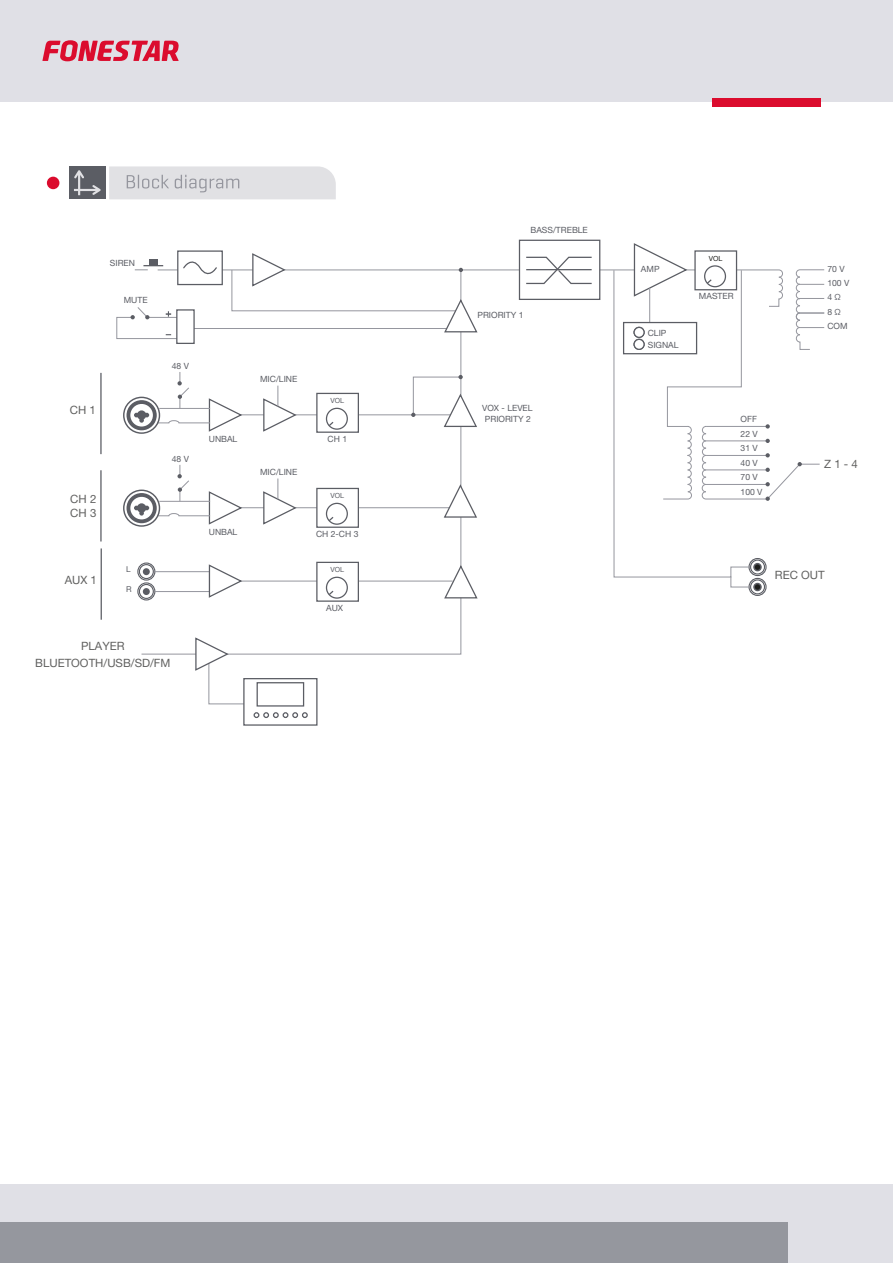
<style>
.page{position:relative;width:893px;height:1263px;background:#fff}
.page>*{position:absolute;margin:0;border:0;box-sizing:border-box;transform-origin:0 0}
.t1{font:11.4px/13.8px "Helvetica Neue LT Pro";color:#616160}
.t2{font:8.55px/14.5px "Helvetica Neue LT Pro";color:#5b5d64}
.t3{font:8.1px "Helvetica Neue LT Pro";color:#5b5d64}
.t4{font:7.05px "Helvetica Neue LT Pro";color:#5b5d64}
.t5{font:7.05px "Helvetica Neue LT Pro";color:#1e1e1c}
</style>
<div class="page">
<div style="left:0;top:0;width:893px;height:102px;background:#e0e0e6"></div>
<div style="left:712px;top:98px;width:108px;height:8px;background:#db0c2e"></div>
<svg style="left:42px;top:40px;width:137px;height:21px"></svg>
<div style="left:0;top:1185px;width:893px;height:78px;background:#e0e0e6"></div>
<div style="left:0;top:1222px;width:787px;height:41px;background:#95979e"></div>
<div style="left:69px;top:166px;width:37px;height:33px;background:#5b5d64"></div>
<svg style="left:109px;top:166px;width:227px;height:33px;background:#dddde0"></svg>
<svg style="left:74px;top:170px;width:27px;height:25px"></svg>
<div style="left:47px;top:177px;width:12px;height:12px;background:#db0b2d;border-radius:50%"></div>
<svg style="left:141px;top:599px;width:321px;height:56px"></svg>
<svg style="left:519px;top:240px;width:81px;height:2px"></svg>
<svg style="left:194px;top:636px;width:64px;height:69px"></svg>
<div style="left:243px;top:678px;width:74px;height:48px;background:#fff;border:1px solid #5b5d64"></div>
<div style="left:257px;top:682px;width:47px;height:24px;background:#fff;border:1px solid #5b5d64"></div>
<div style="left:316px;top:562px;width:43px;height:40px;background:#fff;border:1px solid #5b5d64"></div>
<div style="left:137px;top:582px;width:18px;height:18px;border:1px solid #5b5d64;border-radius:50%"></div>
<hr style="left:101px;top:548px;width:1px;height:72px;background:#5b5d64">
<hr style="left:100px;top:470px;width:2px;height:71px;background:#5b5d64">
<hr style="left:100px;top:373px;width:2px;height:81px;background:#5b5d64">
<svg style="left:254px;top:712px;width:54px;height:6px"></svg>
<svg style="left:116px;top:242px;width:709px;height:357px"></svg>
<p class="t2" style="left:530px;top:223px;width:59px">BASS/TREBLE</p>
<p class="t2" style="left:110px;top:255px;width:27px">SIREN</p>
<p class="t2" style="left:124px;top:292px;width:25px">MUTE</p>
<p class="t2" style="left:477px;top:308px;width:47px">PRIORITY 1</p>
<p class="t5" style="left:709px;top:254px;width:15px">VOL</p>
<p class="t2" style="left:641px;top:262px;width:20px">AMP</p>
<p class="t2" style="left:827px;top:262px;width:23px;line-height:14.1px">70 V<br>100 V<br>4 Ω<br>8 Ω<br>COM</p>
<p class="t2" style="left:699px;top:288px;width:36px">MASTER</p>
<p class="t2" style="left:648px;top:326px;width:32px;line-height:12.8px">CLIP<br>SIGNAL</p>
<p class="t2" style="left:172px;top:358px;width:19px">48 V</p>
<p class="t2" style="left:260px;top:372px;width:39px">MIC/LINE</p>
<h1 class="t1" style="left:70px;top:403px;width:28px">CH 1</h1>
<h1 class="t1" style="left:70px;top:492px;width:28px">CH 2<br>CH 3</h1>
<p class="t2" style="left:172px;top:451px;width:19px">48 V</p>
<p class="t2" style="left:209px;top:432px;width:30px">UNBAL</p>
<p class="t2" style="left:260px;top:464px;width:39px">MIC/LINE</p>
<p class="t4" style="left:331px;top:396px;width:15px">VOL</p>
<p class="t2" style="left:328px;top:431px;width:21px">CH 1</p>
<p class="t4" style="left:331px;top:491px;width:15px">VOL</p>
<p class="t2" style="left:482px;top:401px;width:52px">VOX - LEVEL</p>
<p class="t2" style="left:485px;top:411px;width:47px">PRIORITY 2</p>
<p class="t2" style="left:741px;top:412px;width:23px">OFF<br>22 V<br>31 V<br>40 V<br>70 V<br>100 V</p>
<h1 class="t1" style="left:824px;top:457px;width:35px">Z 1 - 4</h1>
<p class="t2" style="left:209px;top:525px;width:30px">UNBAL</p>
<p class="t2" style="left:316px;top:526px;width:44px">CH 2-CH 3</p>
<h1 class="t1" style="left:65px;top:573px;width:34px">AUX 1</h1>
<p class="t3" style="left:126px;top:564px;width:6px">L</p>
<p class="t3" style="left:126px;top:584px;width:7px">R</p>
<p class="t4" style="left:331px;top:565px;width:15px">VOL</p>
<h1 class="t1" style="left:775px;top:567px;width:51px">REC OUT</h1>
<p class="t2" style="left:326px;top:600px;width:19px">AUX</p>
<h1 class="t1" style="left:35px;top:637px;width:137px;line-height:17.1px;text-align:center">PLAYER<br>BLUETOOTH/USB/SD/FM</h1>
</div>
